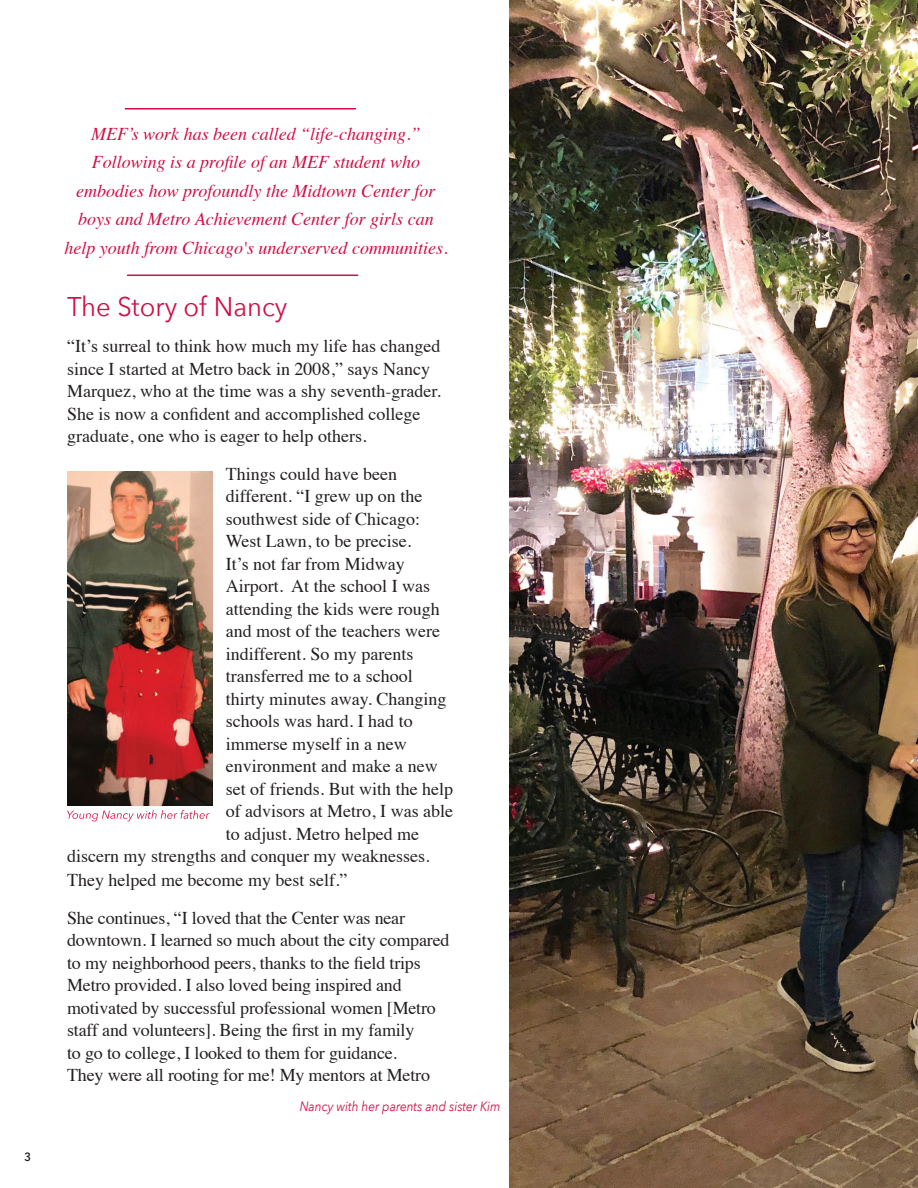
<style>
.page{position:relative;width:918px;height:1188px;background:#fff}
.page>*{position:absolute;margin:0;border:0;box-sizing:border-box;transform-origin:0 0}
.t1{font:27px "Avenir Next";color:#d20d44;scale:.95 1}
.t2{font:18px/22.5px "Times";color:#231f20}
.t3{font:italic 18px/28.5px "Times";color:#d20d44;text-align:center}
.t4{font:italic 13.5px "Avenir Next";color:#d20d44;scale:.88 1}
.t5{font:600 12px "Avenir Next";color:#231f20;scale:.9 1}
</style>
<div class="page">
<img style="left:67px;top:471px;width:145px;height:335px">
<hr style="left:125px;top:108px;width:231px;height:2px;background:#d20d44">
<hr style="left:127px;top:275px;width:231px;height:1px;background:#d20d44">
<img style="left:510px;top:0;width:408px;height:1188px">
<svg style="left:67px;top:810px;width:143px;height:11px"></svg>
<p class="t5" style="left:24px;top:1146px;width:9px">3</p>
<p class="t3" style="left:64px;top:118px;width:385px">MEF’s work has been called “life-changing.” Following is a profile of an MEF student who embodies how profoundly the Midtown Center for boys and Metro Achievement Center for girls can help youth from Chicago's underserved communities.</p>
<h1 class="t1" style="left:67px;top:284px;width:233px">The Story of Nancy</h1>
<p class="t2" style="left:67px;top:334px;width:375px">“It’s surreal to think how much my life has changed since I started at Metro back in 2008,” says Nancy Marquez, who at the time was a shy seventh-grader.<br>She is now a confident and accomplished college graduate, one who is eager to help others.</p>
<p class="t2" style="left:226px;top:461px;width:173px">Things could have been</p>
<p class="t2" style="left:226px;top:484px;width:198px">different. “I grew up on the</p>
<p class="t2" style="left:226px;top:506px;width:196px">southwest side of Chicago:</p>
<p class="t2" style="left:226px;top:529px;width:187px">West Lawn, to be precise.</p>
<p class="t2" style="left:226px;top:551px;width:180px">It’s not far from Midway</p>
<p class="t2" style="left:226px;top:574px;width:206px">Airport. At the school I was</p>
<p class="t2" style="left:226px;top:596px;width:215px">attending the kids were rough</p>
<p class="t2" style="left:226px;top:619px;width:216px">and most of the teachers were</p>
<p class="t2" style="left:226px;top:641px;width:189px">indifferent. So my parents</p>
<p class="t2" style="left:226px;top:664px;width:188px">transferred me to a school</p>
<p class="t2" style="left:226px;top:686px;width:222px">thirty minutes away. Changing</p>
<p class="t2" style="left:226px;top:709px;width:188px">schools was hard. I had to</p>
<p class="t2" style="left:226px;top:731px;width:182px">immerse myself in a new</p>
<p class="t2" style="left:226px;top:754px;width:213px">environment and make a new</p>
<p class="t2" style="left:226px;top:776px;width:229px">set of friends. But with the help</p>
<p class="t2" style="left:226px;top:799px;width:229px">of advisors at Metro, I was able</p>
<p class="t2" style="left:226px;top:821px;width:195px">to adjust. Metro helped me</p>
<p class="t2" style="left:67px;top:844px;width:364px">discern my strengths and conquer my weaknesses.</p>
<p class="t2" style="left:67px;top:868px;width:282px">They helped me become my best self.”</p>
<p class="t2" style="left:67px;top:905px;width:384px">She continues, “I loved that the Center was near downtown. I learned so much about the city compared to my neighborhood peers, thanks to the field trips Metro provided. I also loved being inspired and motivated by successful professional women [Metro staff and volunteers]. Being the first in my family<br>to go to college, I looked to them for guidance.<br>They were all rooting for me! My mentors at Metro</p>
<p class="t4" style="left:300px;top:1094px;width:230px">Nancy with her parents and sister Kim</p>
</div>
